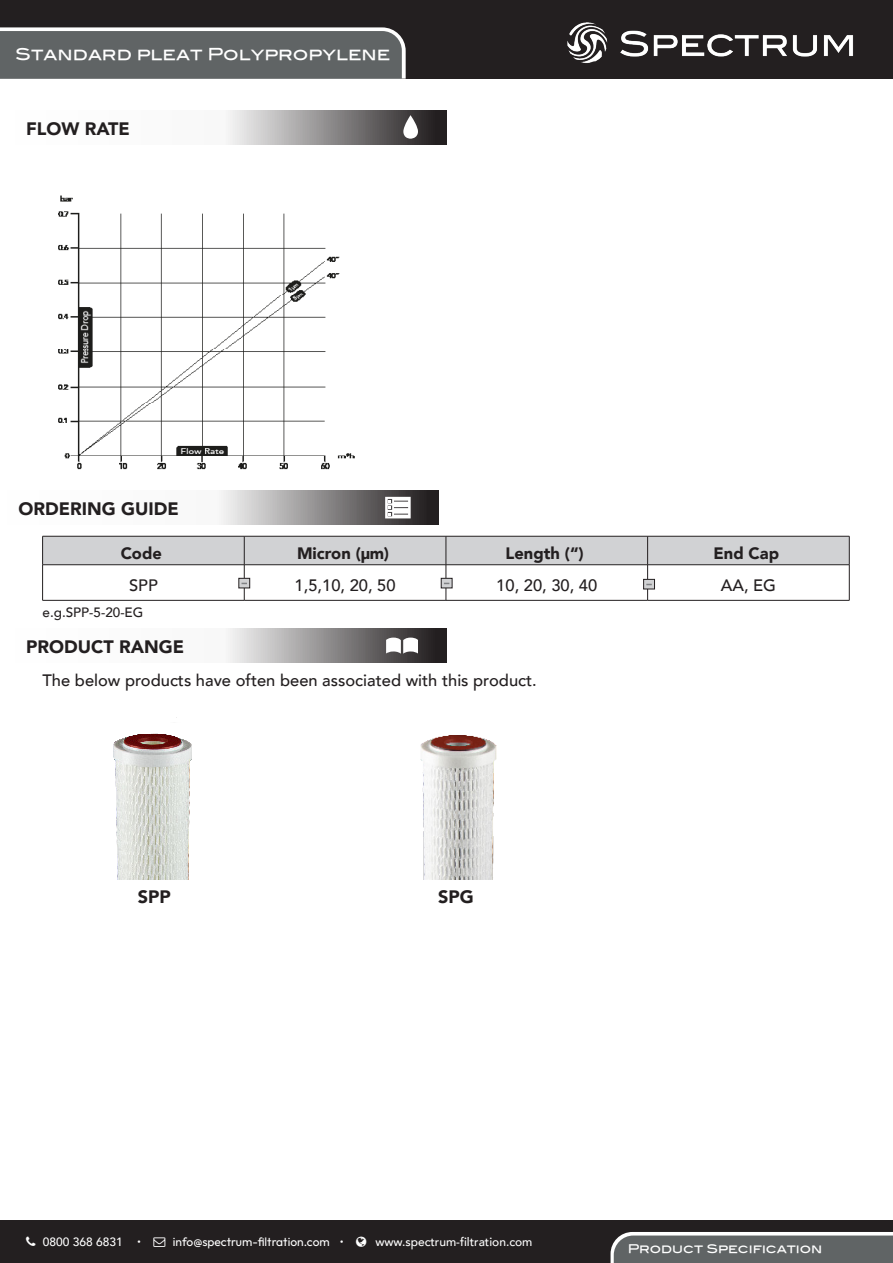
<style>
.page{position:relative;width:893px;height:1263px;background:#fff}
.page>*{position:absolute;margin:0;border:0;box-sizing:border-box;transform-origin:0 0}
.t1{font:900 18px "Avenir";color:#231f20}
.t2{font:500 16.5px "Avenir";color:#231f20}
.t3{font:900 16.5px "Avenir";color:#231f20}
.t4{font:16.5px "Blair Md ITCTT Medium";color:#fff}
.t5{font:500 13.5px "Avenir";color:#231f20}
.t6{font:500 12px "Avenir";color:#fff}
.t7{font:100 12px "Outfit";color:#fff}
.t8{font:12px "Blair Md ITCTT Medium";color:#fff}
.s1{font-family:"Outfit";font-weight:100}
</style>
<div class="page">
<div style="left:0;top:1220px;width:893px;height:43px;background:#231f20"></div>
<div style="left:0;top:0;width:893px;height:79px;background:#231f20"></div>
<img style="left:567px;top:22px;width:286px;height:41px">
<svg style="left:0;top:27px;width:406px;height:52px;background:#6b6f70"></svg>
<svg style="left:611px;top:1232px;width:282px;height:31px;background:#727677"></svg>
<svg style="left:221px;top:490px;width:218px;height:35px;background:#8c8a8a"></svg>
<svg style="left:385px;top:497px;width:26px;height:21px"></svg>
<hr style="left:43px;top:600px;width:201px;height:1px;background:#231f20">
<hr style="left:244px;top:600px;width:202px;height:1px;background:#231f20">
<hr style="left:446px;top:600px;width:202px;height:1px;background:#231f20">
<hr style="left:648px;top:600px;width:201px;height:1px;background:#231f20">
<svg style="left:228px;top:111px;width:218px;height:34px;background:#8a8888"></svg>
<svg style="left:403px;top:115px;width:15px;height:24px"></svg>
<img style="left:58px;top:195px;width:297px;height:275px">
<svg style="left:228px;top:628px;width:218px;height:35px;background:#8b8989"></svg>
<svg style="left:386px;top:638px;width:32px;height:16px"></svg>
<img style="left:113px;top:717px;width:79px;height:162px">
<img style="left:420px;top:735px;width:77px;height:144px">
<svg style="left:42px;top:536px;width:808px;height:64px"></svg>
<p class="t4" style="left:16px;top:40px;width:376px">Standard pleat Polypropylene</p>
<p class="t1" style="left:26px;top:113px;width:105px">FLOW RATE</p>
<p class="t1" style="left:19px;top:493px;width:162px">ORDERING GUIDE</p>
<p class="t3" style="left:121px;top:539px;width:43px">Code</p>
<p class="t3" style="left:297px;top:539px;width:93px">Micron (µm)</p>
<p class="t3" style="left:506px;top:539px;width:80px">Length (“)</p>
<p class="t3" style="left:713px;top:539px;width:67px">End Cap</p>
<p class="t2" style="left:129px;top:571px;width:30px">SPP</p>
<p class="t2" style="left:295px;top:571px;width:102px">1,5,10, 20, 50</p>
<p class="t2" style="left:496px;top:571px;width:102px">10, 20, 30, 40</p>
<p class="t2" style="left:721px;top:571px;width:57px">AA, EG</p>
<p class="t5" style="left:43px;top:600px;width:102px">e.g.SPP-5-20-EG</p>
<p class="t1" style="left:26px;top:631px;width:159px">PRODUCT RANGE</p>
<p class="t2" style="left:43px;top:666px;width:496px">The below products have often been associated with this product.</p>
<p class="t1" style="left:138px;top:882px;width:35px">SPP</p>
<p class="t1" style="left:438px;top:882px;width:37px">SPG</p>
<p class="t6" style="left:43px;top:1231px;width:100px">0800 368 6831 <span class="s1">•</span></p>
<p class="t7" style="left:173px;top:1235px;width:172px">info@spectrum-filtration.com •</p>
<p class="t6" style="left:375px;top:1231px;width:159px">www.spectrum-filtration.com</p>
<p class="t8" style="left:628px;top:1239px;width:196px">Product Specification</p>
</div>
